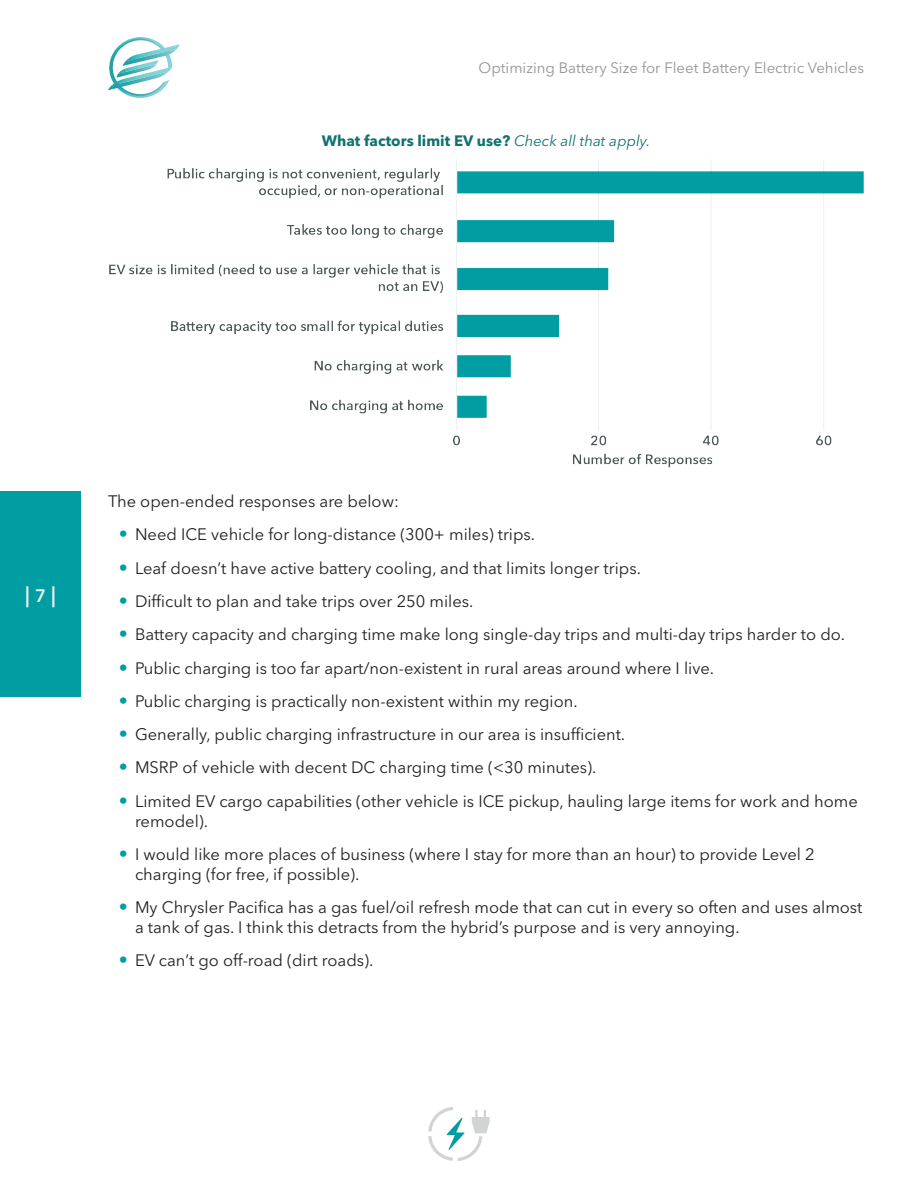
<style>
.page{position:relative;width:918px;height:1188px;background:#fff}
.page>*{position:absolute;margin:0;border:0;box-sizing:border-box;transform-origin:0 0}
.t1{font:600 21px "Avenir Next LT Pro";color:#edeef1}
.Body_Text{font:16.5px/19.8px "Avenir Next LT Pro";color:#231f20}
.t2{font:15px "Avenir Next LT Pro";color:#939598}
.t3{font:700 15px "Avenir Next LT Pro";color:#10726f}
.s1{font-weight:400;font-style:italic}
.s2{font-size:18px}
.s3{font-size:18px;color:#009da3}
</style>
<div class="page">
<svg style="left:108px;top:37px;width:72px;height:61px"></svg>
<div style="left:0;top:491px;width:81px;height:206px;background:#009da3"></div>
<svg style="left:428px;top:1107px;width:62px;height:54px"></svg>
<img style="left:109px;top:160px;width:755px;height:308px">
<p class="t2" style="left:479px;top:59px;width:387px">Optimizing Battery Size for Fleet Battery Electric Vehicles</p>
<p class="t3" style="left:322px;top:132px;width:330px">What factors limit EV use? <span class="s1">Check all that apply.</span></p>
<p class="t1" style="left:25px;top:582px;width:32px">| <span class="s2">7</span> |</p>
<p class="Body_Text" style="left:108px;top:491px;width:292px">The open-ended responses are below:</p>
<p class="Body_Text" style="left:119px;top:525px;width:418px"><span class="s3">•</span> Need ICE vehicle for long-distance (300+ miles) trips.</p>
<p class="Body_Text" style="left:119px;top:558px;width:524px"><span class="s3">•</span> Leaf doesn’t have active battery cooling, and that limits longer trips.</p>
<p class="Body_Text" style="left:119px;top:591px;width:356px"><span class="s3">•</span> Difficult to plan and take trips over 250 miles.</p>
<p class="Body_Text" style="left:119px;top:625px;width:728px"><span class="s3">•</span> Battery capacity and charging time make long single-day trips and multi-day trips harder to do.</p>
<p class="Body_Text" style="left:119px;top:658px;width:597px"><span class="s3">•</span> Public charging is too far apart/non-existent in rural areas around where I live.</p>
<p class="Body_Text" style="left:119px;top:691px;width:460px"><span class="s3">•</span> Public charging is practically non-existent within my region.</p>
<p class="Body_Text" style="left:119px;top:724px;width:508px"><span class="s3">•</span> Generally, public charging infrastructure in our area is insufficient.</p>
<p class="Body_Text" style="left:119px;top:758px;width:479px"><span class="s3">•</span> MSRP of vehicle with decent DC charging time (&lt;30 minutes).</p>
<p class="Body_Text" style="left:135px;top:791px;width:724px;text-indent:-16px"><span class="s3">•</span> Limited EV cargo capabilities (other vehicle is ICE pickup, hauling large items for work and home remodel).</p>
<p class="Body_Text" style="left:135px;top:844px;width:681px;text-indent:-16px"><span class="s3">•</span> I would like more places of business (where I stay for more than an hour) to provide Level 2 charging (for free, if possible).</p>
<p class="Body_Text" style="left:135px;top:897px;width:729px;text-indent:-16px"><span class="s3">•</span> My Chrysler Pacifica has a gas fuel/oil refresh mode that can cut in every so often and uses almost a tank of gas. I think this detracts from the hybrid’s purpose and is very annoying.</p>
<p class="Body_Text" style="left:119px;top:950px;width:256px"><span class="s3">•</span> EV can’t go off-road (dirt roads).</p>
</div>
